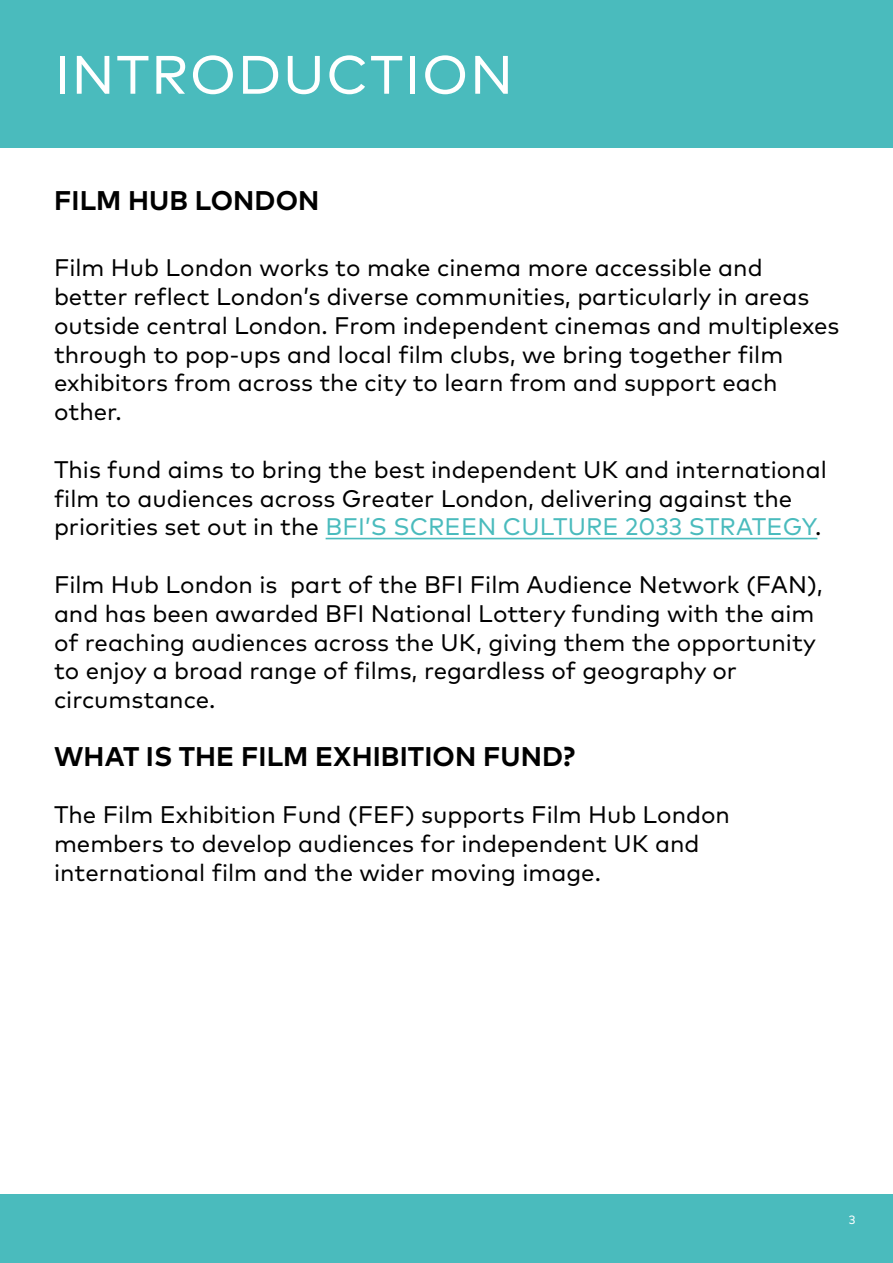
<style>
.page{position:relative;width:893px;height:1263px;background:#fff}
.page>*{position:absolute;margin:0;border:0;box-sizing:border-box;transform-origin:0 0}
.Pa1{font:54px "Mark OT";letter-spacing:.025em;color:#fff}
.t1{font:700 27px "Mark OT";letter-spacing:.005em;color:#000}
.t2{font:24px/28.8px "Mark OT";color:#000}
.t3{font:12px "Mark OT";color:#fff}
.s1{color:#4abbbd}
</style>
<div class="page">
<div style="left:0;top:1195px;width:893px;height:68px;background:#4abbbd"></div>
<div style="left:0;top:0;width:893px;height:147px;background:#4abbbd"></div>
<hr style="left:326px;top:538px;width:491px;height:1px;background:#4abbbd">
<p class="Pa1" style="left:54px;top:41px;width:461px">INTRODUCTION</p>
<p class="t1" style="left:54px;top:183px;width:267px">FILM HUB LONDON</p>
<p class="t2" style="left:54px;top:253px;width:787px">Film Hub London works to make cinema more accessible and better reflect London’s diverse communities, particularly in areas outside central London. From independent cinemas and multiplexes through to pop-ups and local film clubs, we bring together film exhibitors from across the city to learn from and support each other.</p>
<p class="t2" style="left:54px;top:454px;width:774px">This fund aims to bring the best independent UK and international film to audiences across Greater London, delivering against the priorities set out in the <span class="s1">BFI’S SCREEN CULTURE 2033 STRATEGY</span>.</p>
<p class="t2" style="left:54px;top:570px;width:770px">Film Hub London is part of the BFI Film Audience Network (FAN), and has been awarded BFI National Lottery funding with the aim of reaching audiences across the UK, giving them the opportunity to enjoy a broad range of films, regardless of geography or circumstance.</p>
<p class="t1" style="left:54px;top:739px;width:523px">WHAT IS THE FILM EXHIBITION FUND?</p>
<p class="t2" style="left:54px;top:800px;width:678px">The Film Exhibition Fund (FEF) supports Film Hub London members to develop audiences for independent UK and international film and the wider moving image.</p>
<p class="t3" style="left:849px;top:1213px;width:8px">3</p>
</div>
